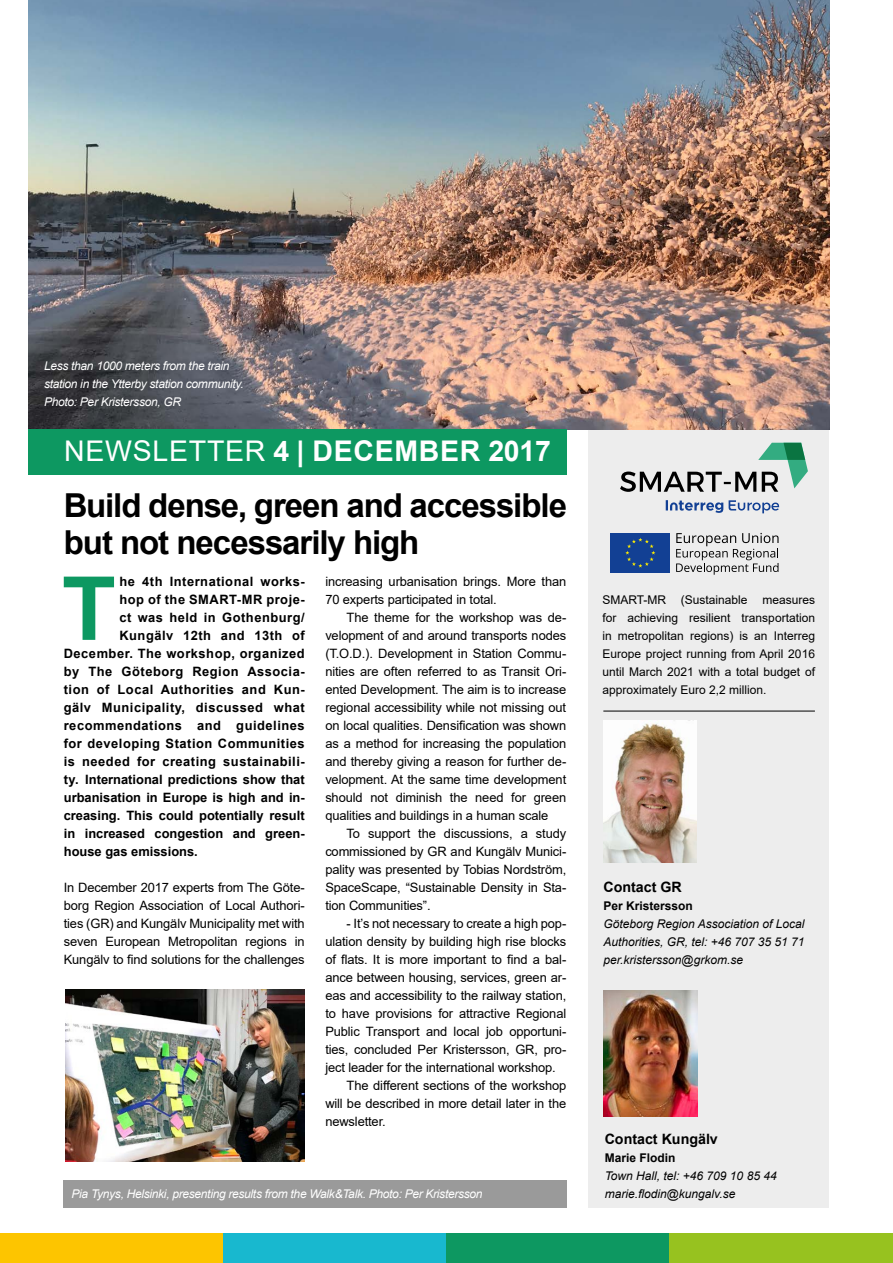
<style>
.page{position:relative;width:893px;height:1263px;background:#fff}
.page>*{position:absolute;margin:0;border:0;box-sizing:border-box;transform-origin:0 0}
.t1{font:700 88.35px "Arial";color:#0d9861}
.t2{font:700 33px/37.5px "Arial";letter-spacing:-.035em;color:#000}
.t3{font:700 28.5px "Arial";letter-spacing:.025em;color:#fff}
.t4{font:700 14.25px "Arial";color:#000}
.t5{font:12.9px/18px "Arial";letter-spacing:-.01em;color:#000;text-align:justify}
.t6{font:700 12.9px "Arial";letter-spacing:.04em;color:#000}
.t7{font:700 12.9px "Arial";color:#000}
.t8{font:12px/18px "Arial";color:#000;text-align:justify}
.t9{font:italic 12px/18px "Arial";letter-spacing:-.025em;color:#fff}
.t10{font:italic 12px/18px "Arial";color:#000;text-align:justify}
.t11{font:700 12px "Arial";color:#000}
.s1{font-weight:400}
</style>
<div class="page">
<div style="left:588px;top:420px;width:241px;height:788px;background:#ededed"></div>
<img style="left:29px;top:0;width:800px;height:429px">
<div style="left:29px;top:429px;width:538px;height:45px;background:#0d9861"></div>
<div style="left:0;top:1234px;width:223px;height:29px;background:#fdc500"></div>
<div style="left:223px;top:1234px;width:223px;height:29px;background:#18b8cf"></div>
<div style="left:446px;top:1234px;width:224px;height:29px;background:#0d9861"></div>
<div style="left:670px;top:1234px;width:223px;height:29px;background:#97c21f"></div>
<hr style="left:603px;top:711px;width:212px;height:1px;background:#000">
<div style="left:611px;top:533px;width:59px;height:40px;background:#124094"></div>
<svg style="left:625px;top:538px;width:30px;height:30px"></svg>
<svg style="left:676px;top:533px;width:102px;height:42px"></svg>
<svg style="left:666px;top:500px;width:57px;height:13px"></svg>
<svg style="left:729px;top:500px;width:50px;height:13px"></svg>
<svg style="left:620px;top:443px;width:188px;height:49px"></svg>
<div style="left:64px;top:1180px;width:503px;height:28px;background:#9a9a9a"></div>
<img style="left:65px;top:989px;width:239px;height:173px">
<img style="left:603px;top:720px;width:94px;height:142px">
<img style="left:603px;top:991px;width:94px;height:126px">
<p class="t9" style="left:44px;top:357px;width:201px">Less than 1000 meters from the train station in the Ytterby station community.<br>Photo: Per Kristersson, GR</p>
<h3 class="t3" style="left:64px;top:431px;width:488px"><span class="s1">NEWSLETTER</span> 4 | DECEMBER 2017</h3>
<h2 class="t2" style="left:64px;top:487px;width:505px">Build dense, green and accessible but not necessarily high</h2>
<h1 class="t1" style="left:62px;top:546px;width:55px">T</h1>
<p class="t6" style="left:119px;top:572px;width:187px">he 4th International works-</p>
<p class="t5" style="left:325px;top:572px;width:242px">increasing urbanisation brings. More than<br>70 experts participated in total.</p>
<p class="t5" style="left:325px;top:608px;width:242px;text-indent:21px">The theme for the workshop was de&shy;velopment of and around transports nodes (T.O.D.). Development in Station Commu&shy;nities are often referred to as Transit Ori&shy;ented Development. The aim is to increase regional accessibility while not missing out on local qualities. Densification was shown as a method for increasing the population and thereby giving a reason for further de&shy;velopment. At the same time development should not diminish the need for green qualities and buildings in a human scale</p>
<p class="t5" style="left:325px;top:824px;width:242px;text-indent:21px">To support the discussions, a study commissioned by GR and Kungälv Munici&shy;pality was presented by Tobias Nordström, SpaceScape, “Sustainable Density in Sta&shy;tion Communities”.</p>
<p class="t5" style="left:347px;top:914px;width:221px">- It’s not necessary to create a high pop-</p>
<p class="t5" style="left:325px;top:932px;width:242px">ulation density by building high rise blocks</p>
<p class="t5" style="left:325px;top:950px;width:242px">of flats. It is more important to find a bal-</p>
<p class="t5" style="left:325px;top:968px;width:242px">ance between housing, services, green ar-</p>
<p class="t5" style="left:325px;top:986px;width:242px">eas and accessibility to the railway station,</p>
<p class="t5" style="left:325px;top:1004px;width:242px">to have provisions for attractive Regional</p>
<p class="t5" style="left:325px;top:1022px;width:242px">Public Transport and local job opportuni-</p>
<p class="t5" style="left:325px;top:1040px;width:242px">ties, concluded Per Kristersson, GR, pro-</p>
<p class="t5" style="left:325px;top:1058px;width:232px">ject leader for the international workshop.</p>
<p class="t5" style="left:347px;top:1076px;width:221px">The different sections of the workshop</p>
<p class="t5" style="left:325px;top:1094px;width:242px">will be described in more detail later in the</p>
<p class="t5" style="left:325px;top:1112px;width:62px">newsletter.</p>
<p class="t6" style="left:119px;top:590px;width:187px">hop of the SMART-MR proje-</p>
<p class="t6" style="left:119px;top:608px;width:187px">ct was held in Gothenburg/</p>
<p class="t6" style="left:119px;top:626px;width:187px">Kungälv 12th and 13th of</p>
<p class="t6" style="left:64px;top:644px;width:242px">December. The workshop, organized</p>
<p class="t6" style="left:64px;top:662px;width:242px">by The Göteborg Region Associa-</p>
<p class="t6" style="left:64px;top:680px;width:242px">tion of Local Authorities and Kun-</p>
<p class="t6" style="left:64px;top:698px;width:242px">gälv Municipality, discussed what</p>
<p class="t6" style="left:64px;top:716px;width:242px">recommendations and guidelines</p>
<p class="t6" style="left:64px;top:734px;width:242px">for developing Station Communities</p>
<p class="t6" style="left:64px;top:752px;width:242px">is needed for creating sustainabili-</p>
<p class="t7" style="left:64px;top:770px;width:242px">ty. International predictions show that</p>
<p class="t7" style="left:64px;top:788px;width:242px">urbanisation in Europe is high and in-</p>
<p class="t7" style="left:64px;top:806px;width:242px">creasing. This could potentially result</p>
<p class="t7" style="left:64px;top:824px;width:242px">in increased congestion and green-</p>
<p class="t7" style="left:64px;top:842px;width:136px">house gas emissions.</p>
<p class="t5" style="left:64px;top:878px;width:242px">In December 2017 experts from The Göte&shy;borg Region Association of Local Authori&shy;ties (GR) and Kungälv Municipality met with seven European Metropolitan regions in Kungälv to find solutions for the challenges</p>
<p class="t9" style="left:72px;top:1185px;width:412px">Pia Tynys, Helsinki, presenting results from the Walk&amp;Talk. Photo: Per Kristersson</p>
<p class="t8" style="left:602px;top:590px;width:214px">SMART-MR (Sustainable measures for achieving resilient transportation in metropolitan regions) is an Interreg Europe project running from April 2016 until March 2021 with a total budget of approximately Euro 2,2 million.</p>
<p class="t4" style="left:603px;top:877px;width:80px">Contact GR</p>
<p class="t11" style="left:603px;top:897px;width:91px">Per Kristersson</p>
<p class="t10" style="left:603px;top:915px;width:203px">Göteborg Region Association of Local Authorities, GR, tel: +46 707 35 51 71 per.kristersson@grkom.se</p>
<p class="t4" style="left:605px;top:1129px;width:115px">Contact Kungälv</p>
<p class="t11" style="left:605px;top:1149px;width:72px">Marie Flodin</p>
<p class="t10" style="left:605px;top:1167px;width:173px">Town Hall, tel: +46 709 10 85 44 marie.flodin@kungalv.se</p>
</div>
